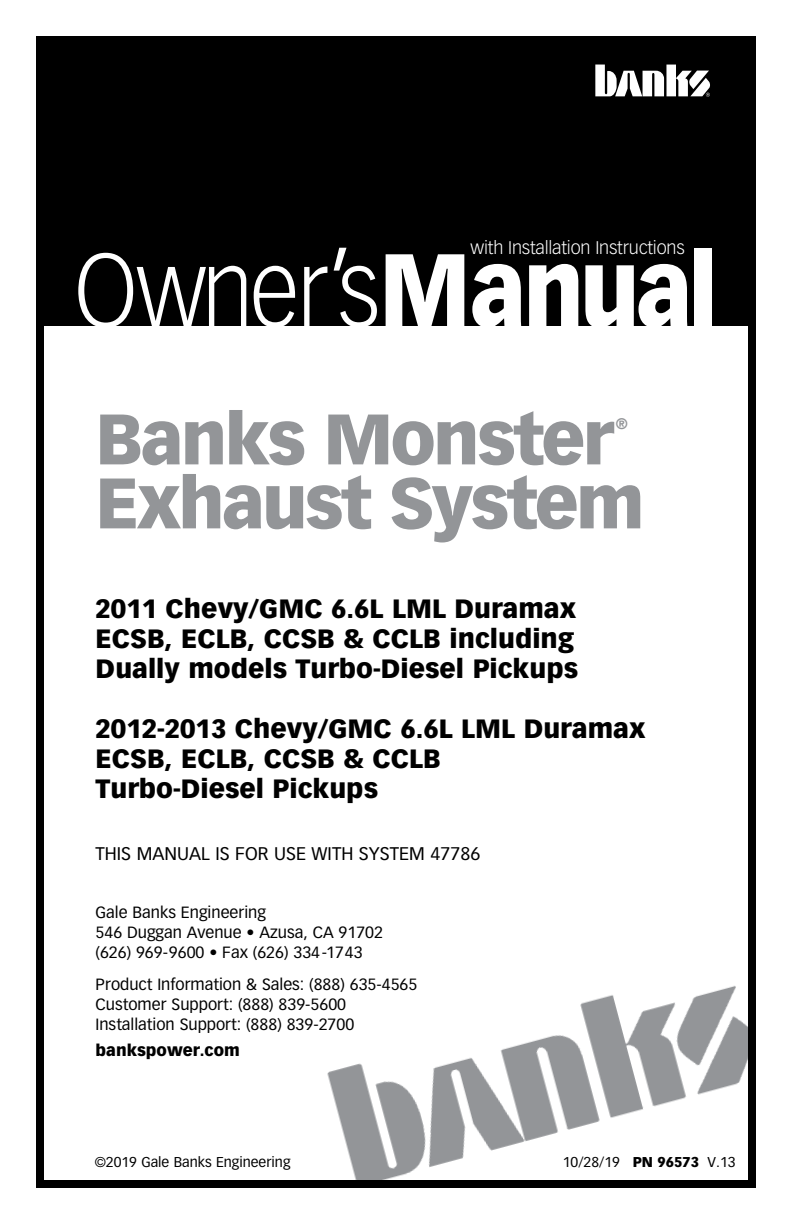
<style>
.page{position:relative;width:792px;height:1224px;background:#fff}
.page>*{position:absolute;margin:0;border:0;box-sizing:border-box;transform-origin:0 0}
.t1{font:300 101.2px "Vectora LT Std";letter-spacing:-.035em;color:#fff;scale:.91 1}
.t2{font:900 70px "Vectora LT Std";letter-spacing:-.04em;color:#939598}
.t3{font:900 26px/30px "Vectora LT Std";color:#000}
.t4{font:18px "Vectora LT Std";color:#000}
.t5{font:300 18px "Vectora LT Std";letter-spacing:-.01em;color:#fff}
.t6{font:16px/20px "Vectora LT Std";color:#000}
.t7{font:900 16px "Vectora LT Std";color:#000}
.t8{font:900 15px "Vectora LT Std";color:#939598}
.t9{font:14px "Vectora LT Std";color:#000}
.s1{font-weight:900}
</style>
<div class="page">
<img style="left:327px;top:985px;width:420px;height:194px">
<div style="left:36px;top:36px;width:720px;height:1152px;border:8px solid #000"></div>
<div style="left:36px;top:44px;width:715px;height:281px;background:#000"></div>
<svg style="left:595px;top:65px;width:115px;height:32px"></svg>
<p class="t5" style="left:471px;top:237px;width:216px">with Installation Instructions</p>
<h1 class="t1" style="left:74px;top:232px;width:709px">Owner’s<span class="s1">Manual</span></h1>
<h2 class="t2" style="left:96px;top:396px;width:520px">Banks Monster</h2>
<p class="t8" style="left:616px;top:414px;width:13px">®</p>
<h2 class="t2" style="left:96px;top:460px;width:551px">Exhaust System</h2>
<h3 class="t3" style="left:96px;top:594px;width:484px">2011 Chevy/GMC 6.6L LML Duramax<br>ECSB, ECLB, CCSB &amp; CCLB including<br>Dually models Turbo-Diesel Pickups</h3>
<h3 class="t3" style="left:96px;top:714px;width:551px">2012-2013 Chevy/GMC 6.6L LML Duramax<br>ECSB, ECLB, CCSB &amp; CCLB<br>Turbo-Diesel Pickups</h3>
<p class="t4" style="left:96px;top:843px;width:386px">THIS MANUAL IS FOR USE WITH SYSTEM 47786</p>
<p class="t6" style="left:96px;top:903px;width:289px">Gale Banks Engineering<br>546 Duggan Avenue • Azusa, CA 91702 (626) 969-9600 • Fax (626) 334-1743</p>
<p class="t6" style="left:96px;top:975px;width:323px">Product Information &amp; Sales: (888) 635-4565<br>Customer Support: (888) 839-5600<br>Installation Support: (888) 839-2700</p>
<p class="t7" style="left:96px;top:1041px;width:146px">bankspower.com</p>
<p class="t9" style="left:95px;top:1153px;width:197px">©2019 Gale Banks Engineering</p>
<p class="t9" style="left:563px;top:1153px;width:174px">10/28/19 <span class="s1">PN 96573</span> V.13</p>
</div>
